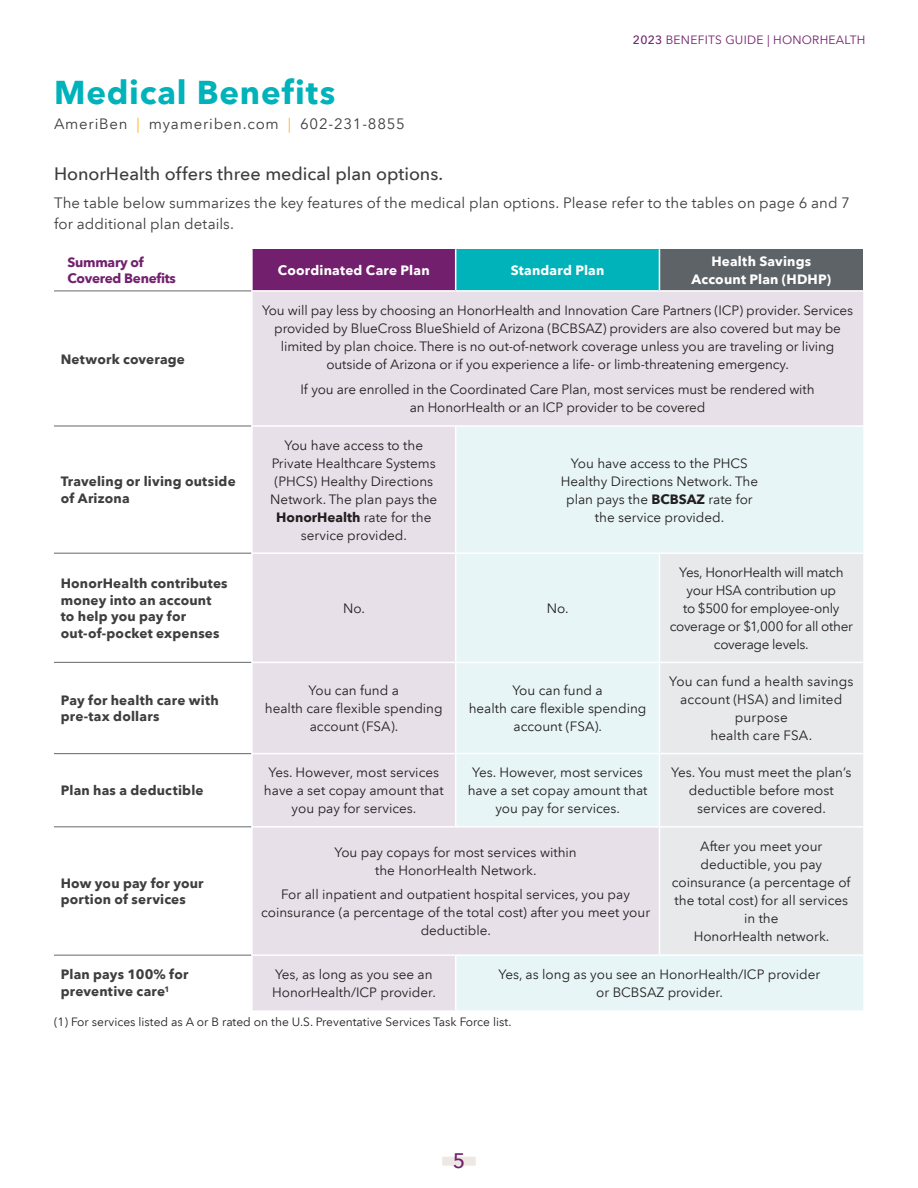
<style>
.page{position:relative;width:918px;height:1188px;background:#fff}
.page>*{position:absolute;margin:0;border:0;box-sizing:border-box;transform-origin:0 0}
.t1{font:700 33px "Avenir Next LT Pro";letter-spacing:.025em;color:#00b2b9}
.t2{font:500 21px "Avenir Next LT Pro";color:#72206d}
.t3{font:500 18px "Avenir Next LT Pro";color:#3e3e3f}
.t4{font:15px/21px "Avenir Next LT Pro";letter-spacing:.005em;color:#3e3e3f}
.t5{font:15px "Avenir Next LT Pro";letter-spacing:.05em;color:#3e3e3f}
.t6{font:13.5px/18px "Avenir Next LT Pro";color:#231f20;text-align:center}
.t7{font:700 13.5px/16.5px "Avenir Next LT Pro";letter-spacing:.015em;color:#3e3e3f}
.t8{font:13.5px/18px "Avenir Next LT Pro";letter-spacing:-.02em;color:#231f20;text-align:center}
.t9{font:700 13.5px/18px "Avenir Next LT Pro";letter-spacing:.015em;color:#fff;text-align:center}
.t10{font:700 13.5px/16.5px "Avenir Next LT Pro";letter-spacing:-.02em;color:#72206d}
.t11{font:12px "Avenir Next LT Pro";color:#231f20}
.t12{font:12px "Avenir Next LT Pro";letter-spacing:.02em;color:#72206d}
.s1{font-weight:500}
.s2{color:#fcb61c}
.s3{font-weight:700}
</style>
<div class="page">
<div style="left:252px;top:249px;width:204px;height:42px;background:#72206d"></div>
<div style="left:456px;top:249px;width:203px;height:42px;background:#00b2b9"></div>
<div style="left:659px;top:249px;width:204px;height:42px;background:#5e6367"></div>
<div style="left:253px;top:292px;width:610px;height:718px;background:#e8e0e9"></div>
<svg style="left:456px;top:427px;width:407px;height:583px;background:#e7f1f3"></svg>
<div style="left:660px;top:554px;width:203px;height:400px;background:#e7e9ea"></div>
<hr style="left:455px;top:249px;width:1px;height:41px;background:#fff">
<hr style="left:659px;top:249px;width:1px;height:41px;background:#fff">
<hr style="left:251px;top:290px;width:205px;height:2px;background:#fff">
<hr style="left:456px;top:290px;width:203px;height:2px;background:#fff">
<hr style="left:659px;top:290px;width:204px;height:2px;background:#fff">
<hr style="left:251px;top:425px;width:205px;height:2px;background:#fff">
<hr style="left:456px;top:425px;width:203px;height:2px;background:#fff">
<hr style="left:455px;top:427px;width:1px;height:125px;background:#fff">
<hr style="left:659px;top:425px;width:204px;height:2px;background:#fff">
<hr style="left:251px;top:552px;width:205px;height:2px;background:#fff">
<hr style="left:456px;top:552px;width:203px;height:2px;background:#fff">
<hr style="left:455px;top:554px;width:1px;height:108px;background:#fff">
<hr style="left:659px;top:552px;width:204px;height:2px;background:#fff">
<hr style="left:659px;top:554px;width:1px;height:108px;background:#fff">
<hr style="left:251px;top:662px;width:205px;height:1px;background:#fff">
<hr style="left:456px;top:662px;width:203px;height:1px;background:#fff">
<hr style="left:455px;top:663px;width:1px;height:90px;background:#fff">
<hr style="left:659px;top:662px;width:204px;height:1px;background:#fff">
<hr style="left:659px;top:663px;width:1px;height:90px;background:#fff">
<hr style="left:251px;top:753px;width:205px;height:1px;background:#fff">
<hr style="left:456px;top:753px;width:203px;height:1px;background:#fff">
<hr style="left:455px;top:754px;width:1px;height:72px;background:#fff">
<hr style="left:659px;top:753px;width:204px;height:1px;background:#fff">
<hr style="left:659px;top:754px;width:1px;height:72px;background:#fff">
<hr style="left:251px;top:826px;width:205px;height:2px;background:#fff">
<hr style="left:456px;top:826px;width:203px;height:2px;background:#fff">
<hr style="left:659px;top:826px;width:204px;height:2px;background:#fff">
<hr style="left:659px;top:828px;width:1px;height:126px;background:#fff">
<hr style="left:251px;top:954px;width:205px;height:2px;background:#fff">
<hr style="left:456px;top:954px;width:203px;height:2px;background:#fff">
<hr style="left:455px;top:956px;width:1px;height:54px;background:#fff">
<hr style="left:659px;top:954px;width:204px;height:2px;background:#fff">
<hr style="left:251px;top:249px;width:2px;height:41px;background:#fff">
<hr style="left:54px;top:290px;width:197px;height:1px;background:#76787b">
<hr style="left:54px;top:425px;width:197px;height:2px;background:#76787b">
<hr style="left:54px;top:553px;width:197px;height:1px;background:#76787b">
<hr style="left:54px;top:662px;width:197px;height:1px;background:#76787b">
<hr style="left:54px;top:753px;width:197px;height:1px;background:#76787b">
<hr style="left:54px;top:826px;width:197px;height:1px;background:#76787b">
<hr style="left:54px;top:955px;width:197px;height:1px;background:#76787b">
<div style="left:442px;top:1157px;width:34px;height:9px;background:#eee8e5"></div>
<p class="t12" style="left:633px;top:33px;width:234px"><span class="s1">2023</span> BENEFITS GUIDE | HONORHEALTH</p>
<h1 class="t1" style="left:54px;top:73px;width:283px">Medical Benefits</h1>
<p class="t5" style="left:54px;top:115px;width:353px">AmeriBen <span class="s2">|</span> myameriben.com <span class="s2">|</span> 602-231-8855</p>
<h3 class="t3" style="left:54px;top:163px;width:391px">HonorHealth offers three medical plan options.</h3>
<p class="t4" style="left:54px;top:192px;width:798px">The table below summarizes the key features of the medical plan options. Please refer to the tables on page 6 and 7 for additional plan details.</p>
<p class="t10" style="left:68px;top:254px;width:110px">Summary of<br>Covered Benefits</p>
<p class="t9" style="left:278px;top:261px;width:153px">Coordinated Care Plan</p>
<p class="t9" style="left:511px;top:261px;width:95px">Standard Plan</p>
<p class="t9" style="left:692px;top:252px;width:141px">Health Savings<br>Account Plan (HDHP)</p>
<p class="t7" style="left:61px;top:350px;width:126px">Network coverage</p>
<p class="t7" style="left:61px;top:473px;width:176px">Traveling or living outside of Arizona</p>
<p class="t7" style="left:61px;top:575px;width:168px">HonorHealth contributes money into an account to help you pay for out-of-pocket expenses</p>
<p class="t6" style="left:262px;top:301px;width:592px">You will pay less by choosing an HonorHealth and Innovation Care Partners (ICP) provider. Services provided by BlueCross BlueShield of Arizona (BCBSAZ) providers are also covered but may be limited by plan choice. There is no out-of-network coverage unless you are traveling or living outside of Arizona or if you experience a life- or limb-threatening emergency.</p>
<p class="t6" style="left:301px;top:380px;width:516px">If you are enrolled in the Coordinated Care Plan, most services must be rendered with an HonorHealth or an ICP provider to be covered</p>
<p class="t6" style="left:270px;top:436px;width:168px">You have access to the<br>Private Healthcare Systems (PHCS) Healthy Directions<br>Network. The plan pays the<br><span class="s3">HonorHealth</span> rate for the service provided.</p>
<p class="t6" style="left:561px;top:454px;width:199px">You have access to the PHCS<br>Healthy Directions Network. The plan pays the <span class="s3">BCBSAZ</span> rate for the service provided.</p>
<p class="t6" style="left:343px;top:599px;width:23px">No.</p>
<p class="t6" style="left:547px;top:599px;width:23px">No.</p>
<p class="t8" style="left:670px;top:563px;width:185px">Yes, HonorHealth will match your HSA contribution up<br>to $500 for employee-only coverage or $1,000 for all other coverage levels.</p>
<p class="t7" style="left:61px;top:692px;width:160px">Pay for health care with pre-tax dollars</p>
<p class="t6" style="left:265px;top:681px;width:179px">You can fund a<br>health care flexible spending account (FSA).</p>
<p class="t6" style="left:469px;top:681px;width:179px">You can fund a<br>health care flexible spending account (FSA).</p>
<p class="t6" style="left:669px;top:672px;width:186px">You can fund a health savings account (HSA) and limited purpose<br>health care FSA.</p>
<p class="t7" style="left:61px;top:782px;width:144px">Plan has a deductible</p>
<p class="t7" style="left:61px;top:875px;width:144px">How you pay for your portion of services</p>
<p class="t6" style="left:264px;top:764px;width:181px">Yes. However, most services have a set copay amount that you pay for services.</p>
<p class="t6" style="left:468px;top:763px;width:181px">Yes. However, most services have a set copay amount that you pay for services.</p>
<p class="t6" style="left:671px;top:763px;width:182px">Yes. You must meet the plan’s deductible before most services are covered.</p>
<p class="t6" style="left:335px;top:843px;width:244px">You pay copays for most services within the HonorHealth Network.</p>
<p class="t6" style="left:261px;top:886px;width:391px">For all inpatient and outpatient hospital services, you pay coinsurance (a percentage of the total cost) after you meet your deductible.</p>
<p class="t6" style="left:672px;top:837px;width:180px">After you meet your deductible, you pay coinsurance (a percentage of the total cost) for all services in the<br>HonorHealth network.</p>
<p class="t7" style="left:61px;top:966px;width:129px">Plan pays 100% for preventive care<sup>1</sup></p>
<p class="t6" style="left:272px;top:965px;width:165px;text-align:left">Yes, as long as you see an<br>HonorHealth/ICP provider.</p>
<p class="t6" style="left:499px;top:965px;width:323px">Yes, as long as you see an HonorHealth/ICP provider or BCBSAZ provider.</p>
<p class="t11" style="left:54px;top:1015px;width:459px">(1) For services listed as A or B rated on the U.S. Preventative Services Task Force list.</p>
<h2 class="t2" style="left:453px;top:1148px;width:14px">5</h2>
</div>
